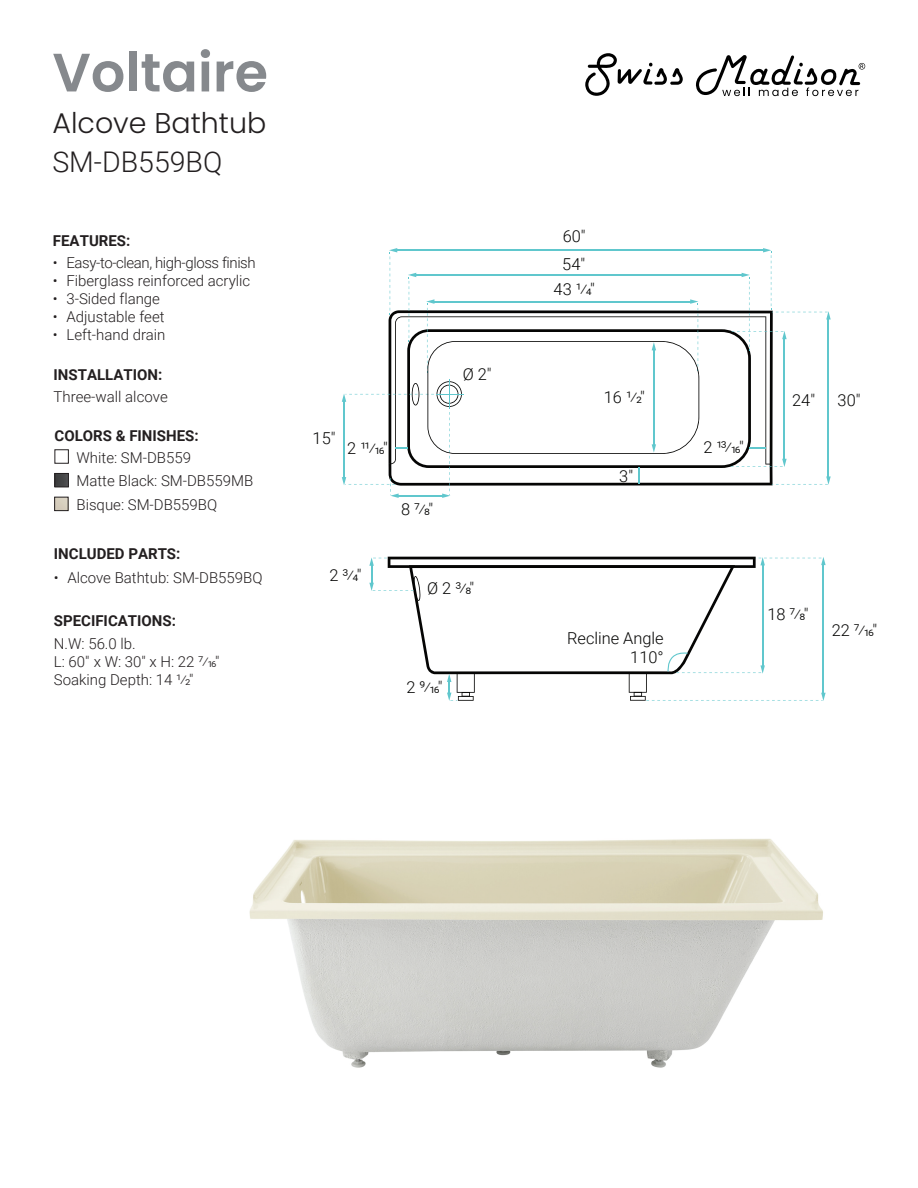
<style>
.page{position:relative;width:918px;height:1188px;background:#fff}
.page>*{position:absolute;margin:0;border:0;box-sizing:border-box;transform-origin:0 0}
.t1{font:600 54px "Poppins";color:#86898d}
.t2{font:300 28.5px "Poppins";color:#231f20}
.t3{font:300 28.5px "Roboto";color:#231f20}
.t4{font:300 16.35px/28.5px "Roboto";color:#050504}
.t5{font:300 15px/18px "Roboto";color:#231f20}
.t6{font:700 15px "Roboto";color:#231f20}
.t7{font:300 15px "Roboto";letter-spacing:-.025em;color:#231f20}
</style>
<div class="page">
<svg style="left:585px;top:53px;width:98px;height:43px"></svg>
<svg style="left:696px;top:55px;width:169px;height:41px"></svg>
<img style="left:249px;top:838px;width:574px;height:230px">
<img style="left:57px;top:475px;width:10px;height:10px">
<div style="left:55px;top:473px;width:14px;height:14px;border:1px solid #231f20"></div>
<div style="left:54px;top:497px;width:14px;height:14px;border:1px solid #231f20"></div>
<svg style="left:369px;top:557px;width:457px;height:144px"></svg>
<svg style="left:342px;top:248px;width:489px;height:250px"></svg>
<h1 class="t1" style="left:52px;top:41px;width:217px">Voltaire</h1>
<h2 class="t2" style="left:52px;top:106px;width:215px">Alcove Bathtub</h2>
<h2 class="t3" style="left:52px;top:142px;width:171px">SM-DB559BQ</h2>
<p class="t6" style="left:53px;top:230px;width:79px">FEATURES:</p>
<p class="t7" style="left:53px;top:252px;width:204px">• Easy-to-clean, high-gloss finish</p>
<p class="t5" style="left:53px;top:271px;width:199px">• Fiberglass reinforced acrylic</p>
<p class="t5" style="left:53px;top:289px;width:109px">• 3-Sided flange</p>
<p class="t5" style="left:53px;top:307px;width:113px">• Adjustable feet</p>
<p class="t5" style="left:53px;top:325px;width:114px">• Left-hand drain</p>
<p class="t6" style="left:54px;top:364px;width:110px">INSTALLATION:</p>
<p class="t5" style="left:54px;top:387px;width:116px">Three-wall alcove</p>
<p class="t6" style="left:55px;top:425px;width:146px">COLORS &amp; FINISHES:</p>
<p class="t5" style="left:76px;top:446px;width:178px;line-height:22.5px">White: SM-DB559<br>Matte Black: SM-DB559MB</p>
<p class="t5" style="left:76px;top:495px;width:142px">Bisque: SM-DB559BQ</p>
<p class="t6" style="left:54px;top:543px;width:128px">INCLUDED PARTS:</p>
<p class="t5" style="left:54px;top:568px;width:210px">• Alcove Bathtub: SM-DB559BQ</p>
<p class="t6" style="left:54px;top:611px;width:124px">SPECIFICATIONS:</p>
<p class="t5" style="left:54px;top:634px;width:167px">N.W: 56.0 lb.<br>L: 60" x W: 30" x H: 22 7⁄16"<br>Soaking Depth: 14 ¹⁄2"</p>
<p class="t4" style="left:313px;top:423px;width:24px">15"</p>
<p class="t4" style="left:347px;top:434px;width:42px">2 ¹¹⁄16"</p>
<p class="t4" style="left:401px;top:495px;width:34px">8 7⁄8"</p>
<p class="t4" style="left:463px;top:360px;width:30px">Ø 2"</p>
<p class="t4" style="left:330px;top:560px;width:34px">2 ³⁄4"</p>
<p class="t4" style="left:427px;top:573px;width:49px">Ø 2 ³⁄8"</p>
<p class="t4" style="left:406px;top:672px;width:38px">2 9⁄16"</p>
<p class="t4" style="left:562px;top:221px;width:25px">60"<br>54"</p>
<p class="t4" style="left:554px;top:274px;width:43px">43 ¹⁄4"</p>
<p class="t4" style="left:604px;top:382px;width:43px">16 ¹⁄2"</p>
<p class="t4" style="left:619px;top:461px;width:15px">3"</p>
<p class="t4" style="left:703px;top:432px;width:42px">2 ¹³⁄16"</p>
<p class="t4" style="left:792px;top:385px;width:24px">24"</p>
<p class="t4" style="left:838px;top:385px;width:24px">30"</p>
<p class="t4" style="left:567px;top:623px;width:98px">Recline Angle</p>
<p class="t4" style="left:630px;top:643px;width:35px">110°</p>
<p class="t4" style="left:767px;top:600px;width:43px">18 7⁄8"</p>
<p class="t4" style="left:832px;top:615px;width:47px">22 7⁄16"</p>
</div>
